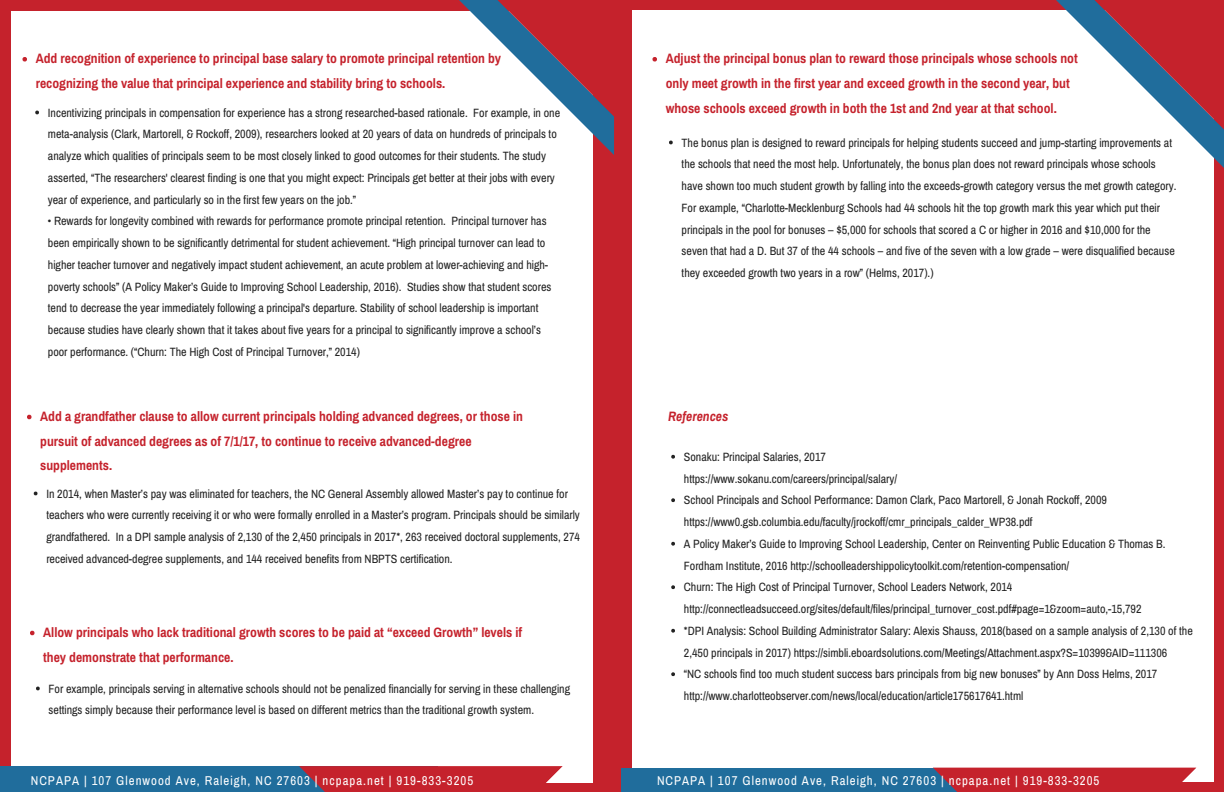
<style>
.page{position:relative;width:1224px;height:792px;background:#fff}
.page>*{position:absolute;margin:0;border:0;box-sizing:border-box;transform-origin:0 0}
.t1{font:700 13.6px/24.8px "Archivo Narrow";color:#c5222c}
.t2{font:italic 700 13.6px "Archivo Narrow";color:#c5222c}
.t3{font:12.8px "Archivo Narrow";letter-spacing:.08em;color:#fff}
.t4{font:12px/21.8px "Archivo Narrow";color:#222}
</style>
<div class="page">
<div style="left:593px;top:783px;width:22px;height:9px;background:#c5222c"></div>
<div style="left:0;top:9px;width:10px;height:776px;background:#c5222c"></div>
<div style="left:593px;top:9px;width:22px;height:776px;background:#c5222c"></div>
<div style="left:9px;top:783px;width:585px;height:9px;background:#c5222c"></div>
<div style="left:0;top:0;width:10px;height:10px;background:#c5222c"></div>
<div style="left:9px;top:0;width:585px;height:10px;background:#c5222c"></div>
<div style="left:0;top:766px;width:438px;height:26px;background:#206d9c"></div>
<svg style="left:299px;top:766px;width:264px;height:26px;fill:#c5222c"></svg>
<div style="left:1214px;top:783px;width:10px;height:9px;background:#c5222c"></div>
<div style="left:609px;top:8px;width:22px;height:776px;background:#c5222c"></div>
<div style="left:609px;top:783px;width:22px;height:9px;background:#c5222c"></div>
<div style="left:1214px;top:8px;width:10px;height:776px;background:#c5222c"></div>
<div style="left:630px;top:783px;width:585px;height:9px;background:#c5222c"></div>
<div style="left:609px;top:0;width:22px;height:10px;background:#c5222c"></div>
<div style="left:630px;top:0;width:585px;height:10px;background:#c5222c"></div>
<svg style="left:1056px;top:0;width:168px;height:168px"></svg>
<div style="left:621px;top:768px;width:451px;height:24px;background:#206d9c"></div>
<svg style="left:933px;top:767px;width:264px;height:25px;fill:#c5222c"></svg>
<svg style="left:22px;top:57px;width:5px;height:5px"></svg>
<svg style="left:434px;top:0;width:180px;height:155px"></svg>
<svg style="left:35px;top:111px;width:4px;height:3px"></svg>
<svg style="left:27px;top:415px;width:5px;height:4px"></svg>
<svg style="left:34px;top:492px;width:4px;height:3px"></svg>
<svg style="left:652px;top:57px;width:5px;height:5px"></svg>
<svg style="left:669px;top:141px;width:4px;height:3px"></svg>
<svg style="left:30px;top:631px;width:4px;height:4px"></svg>
<svg style="left:36px;top:687px;width:4px;height:3px"></svg>
<svg style="left:671px;top:455px;width:4px;height:4px"></svg>
<svg style="left:671px;top:498px;width:4px;height:4px"></svg>
<svg style="left:671px;top:542px;width:4px;height:4px"></svg>
<svg style="left:671px;top:585px;width:4px;height:4px"></svg>
<svg style="left:671px;top:629px;width:4px;height:4px"></svg>
<svg style="left:671px;top:672px;width:4px;height:4px"></svg>
<p class="t1" style="left:36px;top:46px;width:467px">Add recognition of experience to principal base salary to promote principal retention by recognizing the value that principal experience and stability bring to schools.</p>
<p class="t4" style="left:48px;top:101px;width:514px">Incentivizing principals in compensation for experience has a strong researched-based rationale. For example, in one meta-analysis (Clark, Martorell, &amp; Rockoff, 2009), researchers looked at 20 years of data on hundreds of principals to analyze which qualities of principals seem to be most closely linked to good outcomes for their students. The study asserted, “The researchers' clearest finding is one that you might expect: Principals get better at their jobs with every year of experience, and particularly so in the first few years on the job.”</p>
<p class="t4" style="left:48px;top:210px;width:505px">• Rewards for longevity combined with rewards for performance promote principal retention. Principal turnover has been empirically shown to be significantly detrimental for student achievement. “High principal turnover can lead to higher teacher turnover and negatively impact student achievement, an acute problem at lower-achieving and high&shy;poverty schools” (A Policy Maker’s Guide to Improving School Leadership, 2016). Studies show that student scores tend to decrease the year immediately following a principal's departure. Stability of school leadership is important because studies have clearly shown that it takes about five years for a principal to significantly improve a school’s poor performance. (“Churn: The High Cost of Principal Turnover,” 2014)</p>
<p class="t1" style="left:40px;top:403px;width:484px">Add a grandfather clause to allow current principals holding advanced degrees, or those in pursuit of advanced degrees as of 7/1/17, to continue to receive advanced-degree supplements.</p>
<p class="t4" style="left:46px;top:482px;width:535px">In 2014, when Master’s pay was eliminated for teachers, the NC General Assembly allowed Master’s pay to continue for teachers who were currently receiving it or who were formally enrolled in a Master’s program. Principals should be similarly grandfathered. In a DPI sample analysis of 2,130 of the 2,450 principals in 2017*, 263 received doctoral supplements, 274 received advanced-degree supplements, and 144 received benefits from NBPTS certification.</p>
<p class="t1" style="left:43px;top:619px;width:481px">Allow principals who lack traditional growth scores to be paid at “exceed Growth” levels if they demonstrate that performance.</p>
<p class="t4" style="left:49px;top:677px;width:523px">For example, principals serving in alternative schools should not be penalized financially for serving in these challenging settings simply because their performance level is based on different metrics than the traditional growth system.</p>
<p class="t1" style="left:666px;top:46px;width:414px">Adjust the principal bonus plan to reward those principals whose schools not only meet growth in the first year and exceed growth in the second year, but whose schools exceed growth in both the 1st and 2nd year at that school.</p>
<p class="t4" style="left:682px;top:131px;width:496px">The bonus plan is designed to reward principals for helping students succeed and jump-starting improvements at the schools that need the most help. Unfortunately, the bonus plan does not reward principals whose schools have shown too much student growth by falling into the exceeds-growth category versus the met growth category.<br>For example, “Charlotte-Mecklenburg Schools had 44 schools hit the top growth mark this year which put their principals in the pool for bonuses – $5,000 for schools that scored a C or higher in 2016 and $10,000 for the seven that had a D. But 37 of the 44 schools – and five of the seven with a low grade – were disqualified because they exceeded growth two years in a row” (Helms, 2017).)</p>
<p class="t2" style="left:668px;top:408px;width:62px">References</p>
<p class="t4" style="left:684px;top:446px;width:511px">Sonaku: Principal Salaries, 2017<br>https://www.sokanu.com/careers/principal/salary/<br>School Principals and School Performance: Damon Clark, Paco Martorell, &amp; Jonah Rockoff, 2009 https://www0.gsb.columbia.edu/faculty/jrockoff/cmr_principals_calder_WP38.pdf<br>A Policy Maker’s Guide to Improving School Leadership, Center on Reinventing Public Education &amp; Thomas B.<br>Fordham Institute, 2016 http://schoolleadershippolicytoolkit.com/retention-compensation/<br>Churn: The High Cost of Principal Turnover, School Leaders Network, 2014 http://connectleadsucceed.org/sites/default/files/principal_turnover_cost.pdf#page=1&amp;zoom=auto,-15,792<br>*DPI Analysis: School Building Administrator Salary: Alexis Shauss, 2018(based on a sample analysis of 2,130 of the 2,450 principals in 2017) https://simbli.eboardsolutions.com/Meetings/Attachment.aspx?S=10399&amp;AID=111306<br>“NC schools find too much student success bars principals from big new bonuses” by Ann Doss Helms, 2017 http://www.charlotteobserver.com/news/local/education/article175617641.html</p>
<p class="t3" style="left:31px;top:773px;width:444px">NCPAPA | 107 Glenwood Ave, Raleigh, NC 27603 | ncpapa.net | 919-833-3205</p>
<p class="t3" style="left:657px;top:773px;width:444px">NCPAPA | 107 Glenwood Ave, Raleigh, NC 27603 | ncpapa.net | 919-833-3205</p>
</div>
